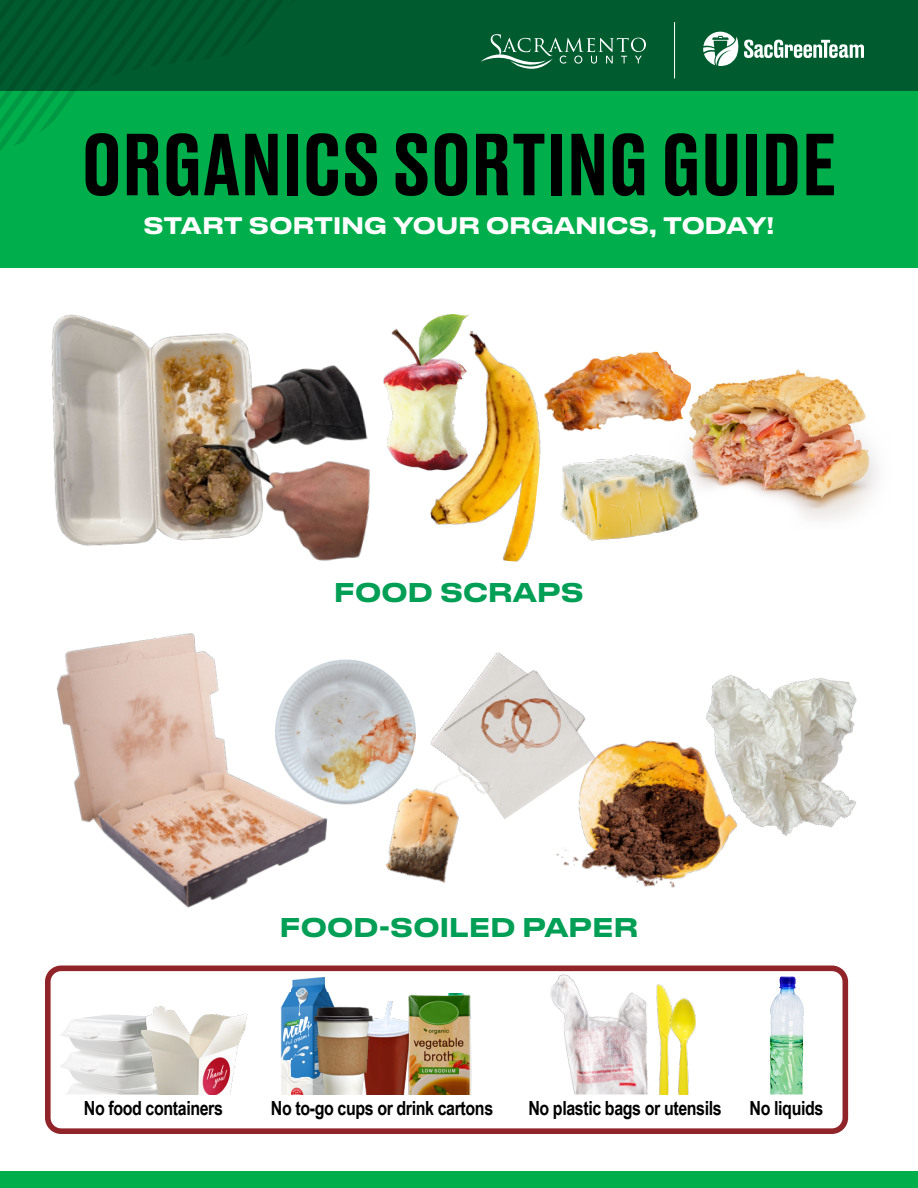
<style>
.page{position:relative;width:918px;height:1188px;background:#fff}
.page>*{position:absolute;margin:0;border:0;box-sizing:border-box;transform-origin:0 0}
.t1{font:500 82.65px "Druk Text";color:#000}
.t2{font:500 25.5px "Druk Text Wide";letter-spacing:-.02em;color:#009f55}
.t3{font:500 22.5px "Druk Text Wide";letter-spacing:-.02em;color:#fff}
.t4{font:700 19.5px "Arial Narrow";letter-spacing:-.02em;color:#000}
</style>
<div class="page">
<img style="left:280px;top:977px;width:53px;height:117px">
<div style="left:0;top:90px;width:918px;height:178px;background:#00ae4c"></div>
<div style="left:0;top:1171px;width:918px;height:17px;background:#00ae4c"></div>
<div style="left:0;top:0;width:918px;height:90px;background:#005c2f"></div>
<div style="left:45px;top:966px;width:803px;height:168px;border:6px solid #912428;border-radius:13px"></div>
<img style="left:689px;top:369px;width:189px;height:151px">
<img style="left:553px;top:352px;width:138px;height:80px">
<img style="left:51px;top:314px;width:333px;height:247px">
<img style="left:384px;top:315px;width:85px;height:155px">
<img style="left:561px;top:447px;width:139px;height:94px">
<img style="left:427px;top:328px;width:126px;height:234px">
<img style="left:433px;top:652px;width:153px;height:167px">
<img style="left:56px;top:633px;width:272px;height:275px">
<img style="left:275px;top:659px;width:141px;height:146px">
<img style="left:553px;top:730px;width:122px;height:158px">
<img style="left:364px;top:760px;width:131px;height:123px">
<img style="left:635px;top:674px;width:222px;height:212px">
<svg style="left:703px;top:32px;width:161px;height:34px"></svg>
<svg style="left:481px;top:34px;width:165px;height:35px"></svg>
<hr style="left:674px;top:22px;width:1px;height:56px;background:#fff">
<svg style="left:0;top:0;width:336px;height:151px"></svg>
<img style="left:60px;top:1014px;width:77px;height:80px">
<img style="left:376px;top:1002px;width:30px;height:92px">
<img style="left:314px;top:1002px;width:62px;height:92px">
<img style="left:137px;top:1006px;width:111px;height:88px">
<img style="left:769px;top:976px;width:35px;height:118px">
<img style="left:538px;top:965px;width:124px;height:129px">
<img style="left:652px;top:970px;width:14px;height:124px">
<img style="left:666px;top:970px;width:45px;height:124px">
<img style="left:406px;top:994px;width:66px;height:100px">
<h1 class="t1" style="left:81px;top:102px;width:757px">ORGANICS SORTING GUIDE</h1>
<p class="t3" style="left:143px;top:206px;width:633px">START SORTING YOUR ORGANICS, TODAY!</p>
<h2 class="t2" style="left:334px;top:571px;width:252px">FOOD SCRAPS</h2>
<h2 class="t2" style="left:280px;top:905px;width:360px">FOOD-SOILED PAPER</h2>
<p class="t4" style="left:84px;top:1093px;width:141px">No food containers</p>
<p class="t4" style="left:271px;top:1093px;width:224px">No to-go cups or drink cartons</p>
<p class="t4" style="left:528px;top:1093px;width:195px">No plastic bags or utensils</p>
<p class="t4" style="left:750px;top:1093px;width:75px">No liquids</p>
</div>
